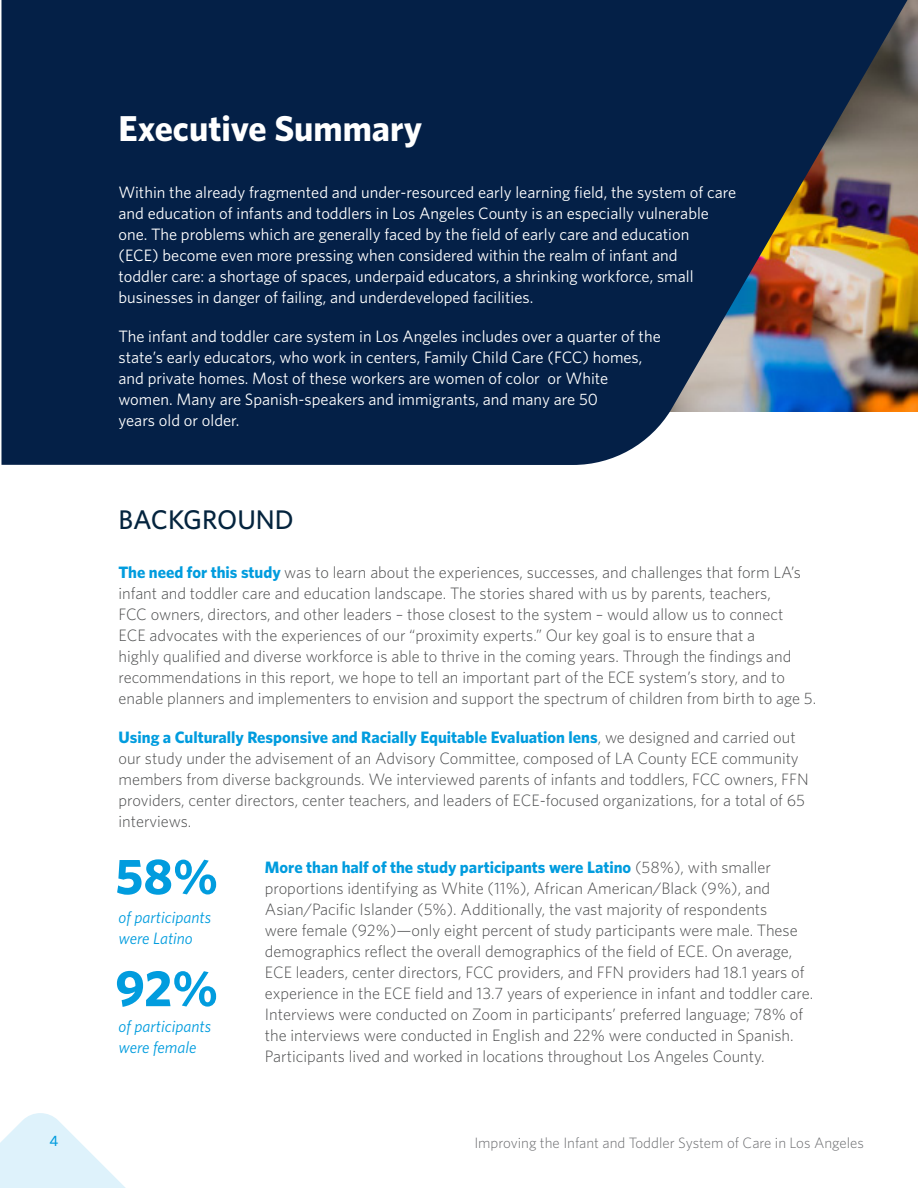
<style>
.page{position:relative;width:918px;height:1188px;background:#fff}
.page>*{position:absolute;margin:0;border:0;box-sizing:border-box;transform-origin:0 0}
.t1{font:700 51.3px "Whitney";color:#019cde}
.t2{font:700 50.4px "Whitney";color:#019cde}
.Paragraph_Style_1{font:700 36px "Whitney";color:#fff}
.Paragraph_Style_2{font:500 27px "Whitney Pro";color:#04243e}
.t3{font:300 16.5px/21px "Whitney";color:#4b4c4d}
.t4{font:16.5px/21px "Whitney";color:#fff}
.t5{font:italic 16.5px/21px "Whitney Pro";color:#019cde}
.t6{font:300 15px "Whitney";color:#6c6d70}
.t7{font:500 15px "Whitney Pro";color:#019cde}
.s1{font-weight:700;color:#019cde}
</style>
<div class="page">
<svg style="left:0;top:1113px;width:126px;height:75px"></svg>
<svg style="left:1px;top:0;width:917px;height:465px;background:#1d3351"></svg>
<p class="Paragraph_Style_1" style="left:119px;top:107px;width:305px">Executive Summary</p>
<p class="t4" style="left:119px;top:181px;width:619px">Within the already fragmented and under-resourced early learning field, the system of care and education of infants and toddlers in Los Angeles County is an especially vulnerable one. The problems which are generally faced by the field of early care and education<br>(ECE) become even more pressing when considered within the realm of infant and<br>toddler care: a shortage of spaces, underpaid educators, a shrinking workforce, small businesses in danger of failing, and underdeveloped facilities.</p>
<p class="t4" style="left:119px;top:325px;width:544px">The infant and toddler care system in Los Angeles includes over a quarter of the state’s early educators, who work in centers, Family Child Care (FCC) homes, and private homes. Most of these workers are women of color or White women. Many are Spanish-speakers and immigrants, and many are 50<br>years old or older.</p>
<p class="Paragraph_Style_2" style="left:119px;top:502px;width:177px">BACKGROUND</p>
<p class="t3" style="left:119px;top:561px;width:699px"><span class="s1">The need for this study</span> was to learn about the experiences, successes, and challenges that form LA’s infant and toddler care and education landscape. The stories shared with us by parents, teachers,<br>FCC owners, directors, and other leaders – those closest to the system – would allow us to connect<br>ECE advocates with the experiences of our “proximity experts.” Our key goal is to ensure that a<br>highly qualified and diverse workforce is able to thrive in the coming years. Through the findings and recommendations in this report, we hope to tell an important part of the ECE system’s story, and to enable planners and implementers to envision and support the spectrum of children from birth to age 5.</p>
<p class="t3" style="left:119px;top:726px;width:692px"><span class="s1">Using a Culturally Responsive and Racially Equitable Evaluation lens</span>, we designed and carried out our study under the advisement of an Advisory Committee, composed of LA County ECE community members from diverse backgrounds. We interviewed parents of infants and toddlers, FCC owners, FFN providers, center directors, center teachers, and leaders of ECE-focused organizations, for a total of 65 interviews.</p>
<p class="t3" style="left:265px;top:856px;width:550px"><span class="s1">More than half of the study participants were Latino</span> (58%), with smaller proportions identifying as White (11%), African American/Black (9%), and Asian/Pacific Islander (5%). Additionally, the vast majority of respondents<br>were female (92%)—only eight percent of study participants were male. These demographics reflect the overall demographics of the field of ECE. On average, ECE leaders, center directors, FCC providers, and FFN providers had 18.1 years of experience in the ECE field and 13.7 years of experience in infant and toddler care.<br>Interviews were conducted on Zoom in participants’ preferred language; 78% of the interviews were conducted in English and 22% were conducted in Spanish.<br>Participants lived and worked in locations throughout Los Angeles County.</p>
<p class="t2" style="left:115px;top:846px;width:104px">58%</p>
<p class="t5" style="left:119px;top:906px;width:94px">of participants were Latino</p>
<p class="t1" style="left:115px;top:957px;width:104px">92%</p>
<p class="t5" style="left:119px;top:1015px;width:94px">of participants were female</p>
<p class="t7" style="left:50px;top:1131px;width:10px">4</p>
<p class="t6" style="left:474px;top:1134px;width:391px">Improving the Infant and Toddler System of Care in Los Angeles</p>
</div>
